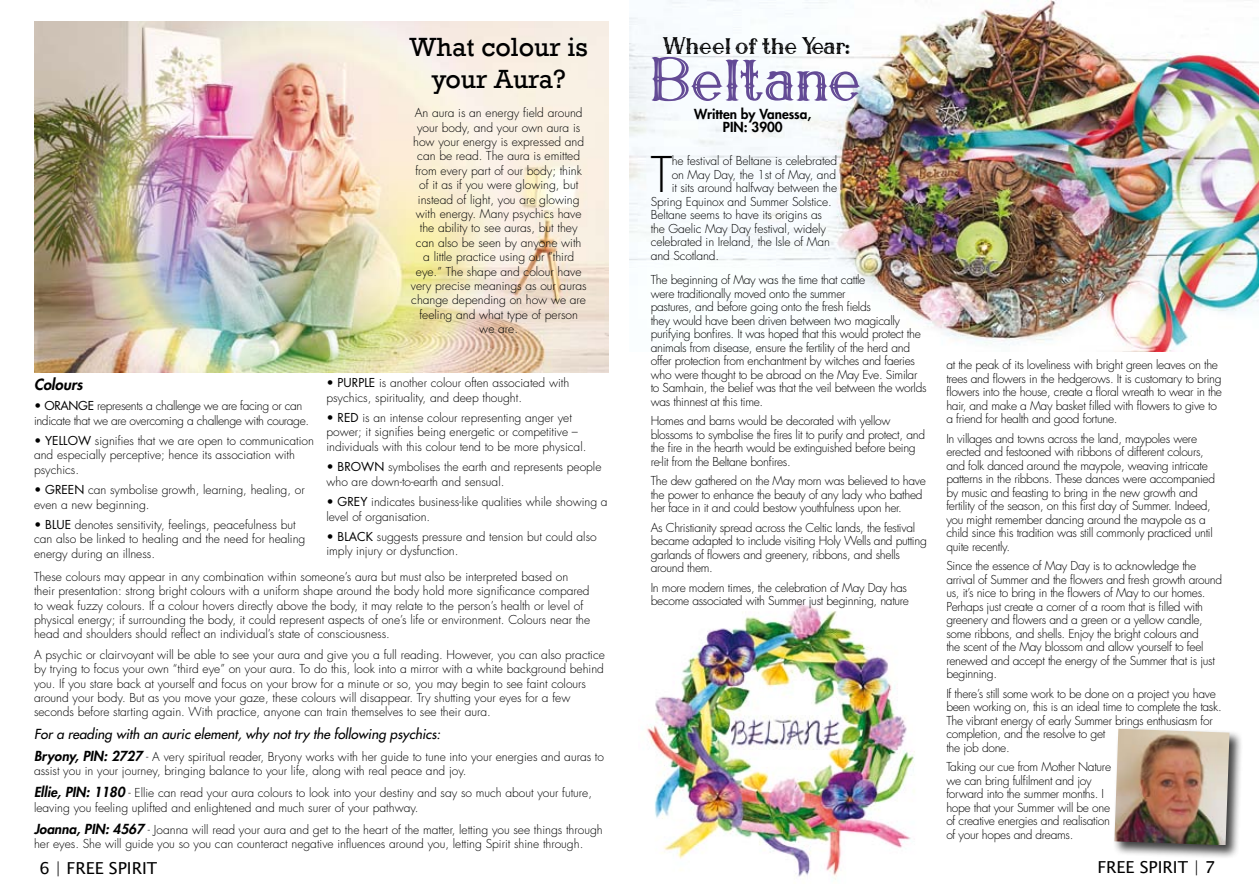
<style>
.page{position:relative;width:1259px;height:893px;background:#fff}
.page>*{position:absolute;margin:0;border:0;box-sizing:border-box;transform-origin:0 0}
.t1{font:58.5px "Royal King";letter-spacing:.035em;color:#634a95}
.t2{font:300 47.85px "Futura Std";color:#000}
.t3{font:27px/32.4px "Rockwell";color:#000;text-align:center}
.t4{font:22.5px "Royal King";letter-spacing:.015em;color:#000}
.t5{font:16.5px "Lucida Sans Unicode";color:#000}
.t6{font:italic 800 15px "Futura Std";color:#000}
.t7{font:italic 500 13.5px "Futura Std";color:#000}
.t8{font:800 13.5px/13.5px "Futura Std";color:#000;text-align:center}
.t9{font:300 12px/13.5px "Futura Std";letter-spacing:-.01em;color:#000}
.t10{font:300 12px/14.4px "Futura Std";letter-spacing:-.03em;color:#000}
.s1{font-weight:400}
.s2{font-weight:800;font-style:italic;font-size:13.5px}
</style>
<div class="page">
<img style="left:629px;top:0;width:630px;height:351px">
<div style="left:1112px;top:727px;width:131px;height:132px;background:#000;opacity:.75"></div>
<img style="left:1114px;top:729px;width:115px;height:116px">
<img style="left:647px;top:603px;width:268px;height:277px">
<img style="left:34px;top:21px;width:574px;height:351px">
<h3 class="t3" style="left:410px;top:31px;width:180px">What colour is your Aura?</h3>
<p class="t9" style="left:411px;top:106px;width:177px;line-height:14.4px;text-align:center">An aura is an energy field around your body, and your own aura is how your energy is expressed and can be read. The aura is emitted from every part of our body; think of it as if you were glowing, but instead of light, you are glowing with energy. Many psychics have the ability to see auras, but they can also be seen by anyone with<br>a little practice using our “third eye.” The shape and colour have very precise meanings as our auras change depending on how we are feeling and what type of person we are.</p>
<p class="t6" style="left:34px;top:375px;width:50px">Colours</p>
<p class="t10" style="left:34px;top:399px;width:277px">• <span class="s1">ORANGE</span> represents a challenge we are facing or can indicate that we are overcoming a challenge with courage.</p>
<p class="t9" style="left:34px;top:434px;width:281px;line-height:14.4px">• <span class="s1">YELLOW</span> signifies that we are open to communication and especially perceptive; hence its association with psychics.</p>
<p class="t9" style="left:34px;top:483px;width:272px;line-height:14.4px">• <span class="s1">GREEN</span> can symbolise growth, learning, healing, or even a new beginning.</p>
<p class="t9" style="left:34px;top:518px;width:273px;line-height:14.4px">• <span class="s1">BLUE</span> denotes sensitivity, feelings, peacefulness but can also be linked to healing and the need for healing energy during an illness.</p>
<p class="t9" style="left:326px;top:376px;width:244px;line-height:14.4px">• <span class="s1">PURPLE</span> is another colour often associated with psychics, spirituality, and deep thought.</p>
<p class="t9" style="left:326px;top:411px;width:261px;line-height:14.4px">• <span class="s1">RED</span> is an intense colour representing anger yet power; it signifies being energetic or competitive – individuals with this colour tend to be more physical.</p>
<p class="t9" style="left:326px;top:460px;width:276px;line-height:14.4px">• <span class="s1">BROWN</span> symbolises the earth and represents people who are down-to-earth and sensual.</p>
<p class="t9" style="left:326px;top:495px;width:283px;line-height:14.4px">• <span class="s1">GREY</span> indicates business-like qualities while showing a level of organisation.</p>
<p class="t9" style="left:326px;top:530px;width:272px;line-height:14.4px">• <span class="s1">BLACK</span> suggests pressure and tension but could also imply injury or dysfunction.</p>
<p class="t9" style="left:34px;top:570px;width:558px;line-height:14.4px">These colours may appear in any combination within someone’s aura but must also be interpreted based on their presentation: strong bright colours with a uniform shape around the body hold more significance compared to weak fuzzy colours. If a colour hovers directly above the body, it may relate to the person’s health or level of physical energy; if surrounding the body, it could represent aspects of one’s life or environment. Colours near the head and shoulders should reflect an individual’s state of consciousness.</p>
<p class="t9" style="left:34px;top:648px;width:572px;line-height:14.4px">A psychic or clairvoyant will be able to see your aura and give you a full reading. However, you can also practice by trying to focus your own “third eye” on your aura. To do this, look into a mirror with a white background behind you. If you stare back at yourself and focus on your brow for a minute or so, you may begin to see faint colours around your body. But as you move your gaze, these colours will disappear. Try shutting your eyes for a few seconds before starting again. With practice, anyone can train themselves to see their aura.</p>
<p class="t7" style="left:34px;top:725px;width:408px">For a reading with an auric element, why not try the following psychics:</p>
<p class="t9" style="left:34px;top:750px;width:571px;line-height:14.4px"><span class="s2">Bryony, PIN: 2727</span> - A very spiritual reader, Bryony works with her guide to tune into your energies and auras to assist you in your journey, bringing balance to your life, along with real peace and joy.</p>
<p class="t9" style="left:34px;top:786px;width:559px;line-height:14.4px"><span class="s2">Ellie, PIN: 1180</span> - Ellie can read your aura colours to look into your destiny and say so much about your future, leaving you feeling uplifted and enlightened and much surer of your pathway.</p>
<p class="t9" style="left:34px;top:823px;width:570px;line-height:14.4px"><span class="s2">Joanna, PIN: 4567</span> - Joanna will read your aura and get to the heart of the matter, letting you see things through her eyes. She will guide you so you can counteract negative influences around you, letting Spirit shine through.</p>
<h3 class="t5" style="left:40px;top:855px;width:119px">6 | FREE SPIRIT</h3>
<h3 class="t4" style="left:662px;top:32px;width:188px">Wheel of the Year:</h3>
<h1 class="t1" style="left:651px;top:42px;width:211px">Beltane</h1>
<p class="t8" style="left:694px;top:107px;width:119px">Written by Vanessa,<br>PIN: 3900</p>
<h2 class="t2" style="left:651px;top:146px;width:23px">T</h2>
<p class="t9" style="left:672px;top:154px;width:167px">he festival of Beltane is celebrated</p>
<p class="t9" style="left:672px;top:168px;width:166px">on May Day, the 1st of May, and</p>
<p class="t9" style="left:672px;top:181px;width:167px">it sits around halfway between the</p>
<p class="t9" style="left:651px;top:195px;width:183px">Spring Equinox and Summer Solstice.</p>
<p class="t9" style="left:651px;top:208px;width:173px">Beltane seems to have its origins as</p>
<p class="t9" style="left:651px;top:222px;width:177px">the Gaelic May Day festival, widely</p>
<p class="t9" style="left:651px;top:235px;width:181px">celebrated in Ireland, the Isle of Man</p>
<p class="t9" style="left:651px;top:249px;width:70px">and Scotland.</p>
<p class="t9" style="left:651px;top:273px;width:277px">The beginning of May was the time that cattle<br>were traditionally moved onto the summer<br>pastures, and before going onto the fresh fields<br>they would have been driven between two magically purifying bonfires. It was hoped that this would protect the animals from disease, ensure the fertility of the herd and offer protection from enchantment by witches and faeries who were thought to be abroad on the May Eve. Similar to Samhain, the belief was that the veil between the worlds was thinnest at this time.</p>
<p class="t9" style="left:651px;top:414px;width:276px">Homes and barns would be decorated with yellow blossoms to symbolise the fires lit to purify and protect, and the fire in the hearth would be extinguished before being re-lit from the Beltane bonfires.</p>
<p class="t9" style="left:651px;top:474px;width:277px">The dew gathered on the May morn was believed to have the power to enhance the beauty of any lady who bathed her face in it and could bestow youthfulness upon her.</p>
<p class="t9" style="left:651px;top:521px;width:278px">As Christianity spread across the Celtic lands, the festival became adapted to include visiting Holy Wells and putting garlands of flowers and greenery, ribbons, and shells around them.</p>
<p class="t9" style="left:651px;top:581px;width:260px">In more modern times, the celebration of May Day has become associated with Summer just beginning, nature</p>
<p class="t9" style="left:946px;top:358px;width:277px">at the peak of its loveliness with bright green leaves on the trees and flowers in the hedgerows. It is customary to bring flowers into the house, create a floral wreath to wear in the hair, and make a May basket filled with flowers to give to a friend for health and good fortune.</p>
<p class="t9" style="left:946px;top:432px;width:270px">In villages and towns across the land, maypoles were erected and festooned with ribbons of different colours, and folk danced around the maypole, weaving intricate patterns in the ribbons. These dances were accompanied by music and feasting to bring in the new growth and fertility of the season, on this first day of Summer. Indeed, you might remember dancing around the maypole as a child since this tradition was still commonly practiced until quite recently.</p>
<p class="t9" style="left:946px;top:559px;width:277px">Since the essence of May Day is to acknowledge the arrival of Summer and the flowers and fresh growth around us, it’s nice to bring in the flowers of May to our homes.<br>Perhaps just create a corner of a room that is filled with greenery and flowers and a green or a yellow candle, some ribbons, and shells. Enjoy the bright colours and<br>the scent of the May blossom and allow yourself to feel renewed and accept the energy of the Summer that is just beginning.</p>
<p class="t9" style="left:946px;top:687px;width:277px">If there’s still some work to be done on a project you have been working on, this is an ideal time to complete the task.<br>The vibrant energy of early Summer brings enthusiasm for completion, and the resolve to get<br>the job done.</p>
<p class="t9" style="left:946px;top:760px;width:166px">Taking our cue from Mother Nature we can bring fulfilment and joy forward into the summer months. I hope that your Summer will be one of creative energies and realisation of your hopes and dreams.</p>
<h3 class="t5" style="left:1097px;top:854px;width:119px">FREE SPIRIT | 7</h3>
</div>
